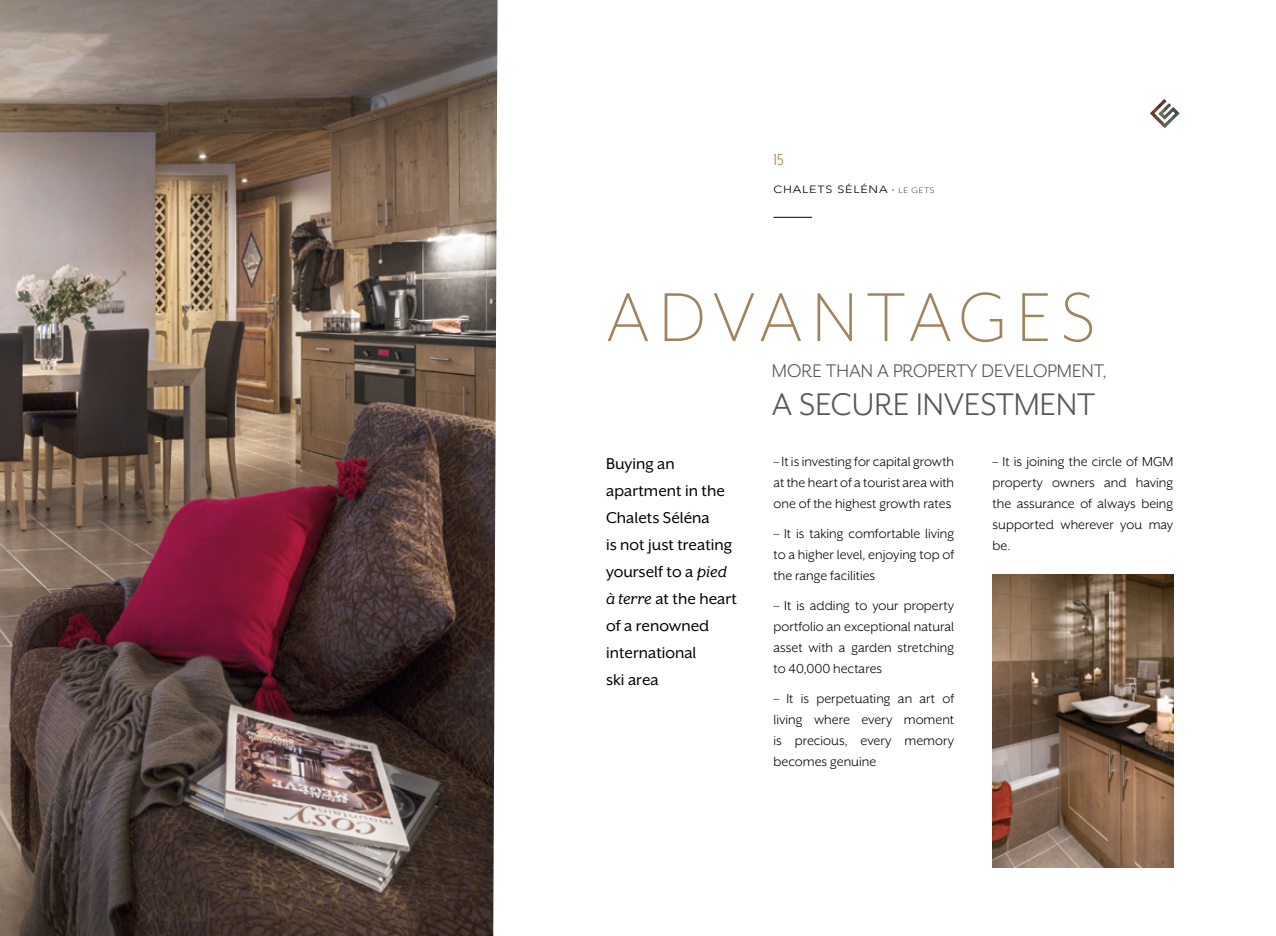
<style>
.page{position:relative;width:1276px;height:936px;background:#fff}
.page>*{position:absolute;margin:0;border:0;box-sizing:border-box;transform-origin:0 0}
.t1{font:300 79.5px "Mr Eaves XL San OT";letter-spacing:.12em;color:#9f835e}
.t2{font:36px "Mr Eaves XL San OT";color:#575756}
.t3{font:21px "Mr Eaves XL San OT";color:#575756}
.t4{font:18px/27px "Mr Eaves XL San OT";color:#000}
.t5{font:18px "Mr Eaves XL Mod Nar OT";color:#9f835e}
.t6{font:15px/21px "Mr Eaves XL San OT";color:#000;text-align:justify}
.t7{font:300 10.5px "Avenir";letter-spacing:.07em;color:#000;scale:1.18 1}
.s1{font-family:"Mr Eaves XL San OT"}
.s2{font-family:"Mr Eaves XL San OT";font-size:9px}
.s3{font-style:italic}
</style>
<div class="page">
<hr style="left:773px;top:217px;width:39px;height:1px;background:#000">
<img style="left:0;top:0;width:497px;height:935px">
<img style="left:992px;top:574px;width:181px;height:293px">
<svg style="left:1150px;top:99px;width:17px;height:23px"></svg>
<img style="left:1158px;top:103px;width:21px;height:25px">
<p class="t5" style="left:773px;top:150px;width:12px">15</p>
<p class="t7" style="left:773px;top:183px;width:138px">CHALETS SÉLÉNA <span class="s1">•</span> <span class="s2">LE GETS</span></p>
<h1 class="t1" style="left:606px;top:274px;width:490px">ADVANTAGES</h1>
<p class="t4" style="left:606px;top:449px;width:132px">Buying an apartment in the<br>Chalets Séléna<br>is not just treating yourself to a <span class="s3">pied à terre</span> at the heart of a renowned international<br>ski area</p>
<h3 class="t3" style="left:772px;top:360px;width:336px">MORE THAN A PROPERTY DEVELOPMENT,</h3>
<h2 class="t2" style="left:772px;top:386px;width:325px">A SECURE INVESTMENT</h2>
<p class="t6" style="left:773px;top:451px;width:182px">– It is investing for capital growth at the heart of a tourist area with one of the highest growth rates</p>
<p class="t6" style="left:773px;top:523px;width:182px">– It is taking comfortable living to a higher level, enjoying top of the range facilities</p>
<p class="t6" style="left:773px;top:595px;width:182px">– It is adding to your property portfolio an exceptional natural asset with a garden stretching to 40,000 hectares</p>
<p class="t6" style="left:773px;top:688px;width:182px">– It is perpetuating an art of living where every moment is precious, every memory becomes genuine</p>
<p class="t6" style="left:992px;top:451px;width:182px">– It is joining the circle of MGM property owners and having the assurance of always being supported wherever you may be.</p>
</div>
